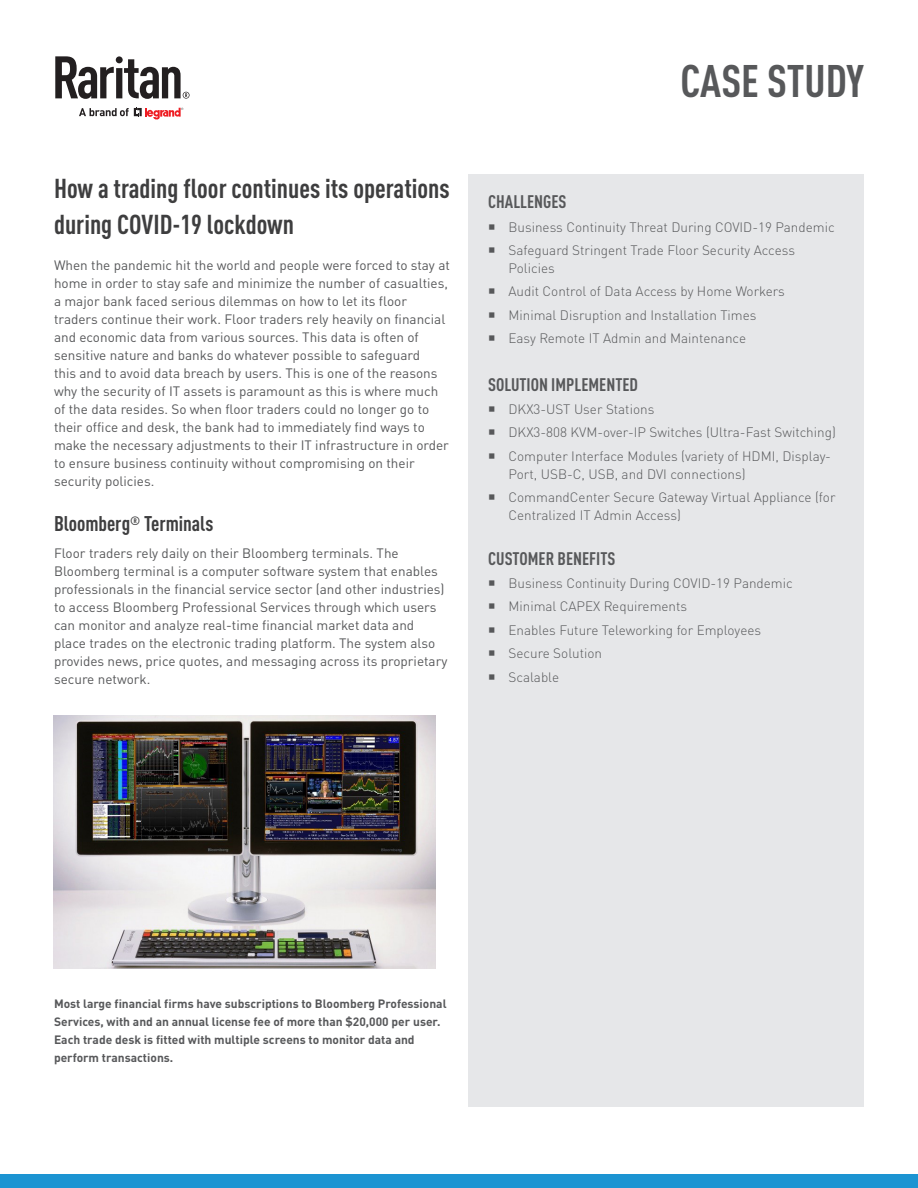
<style>
.page{position:relative;width:918px;height:1188px;background:#fff}
.page>*{position:absolute;margin:0;border:0;box-sizing:border-box;transform-origin:0 0}
.t1{font:700 condensed 45px "DIN Pro";color:#57585a}
.t2{font:700 condensed 27px/36px "DIN Pro";color:#3e3e3f}
.t3{font:700 condensed 21px "DIN Pro";letter-spacing:-.005em;color:#3e3e3f}
.t4{font:700 condensed 18px "DIN Pro";color:#57585a}
.t5{font:13.5px/18px "DIN Pro";color:#57585a}
.t6{font:300 13.5px/23.4px "DIN Pro";color:#57585a}
.t7{font:700 12px/18px "DIN Pro";color:#57585a}
</style>
<div class="page">
<svg style="left:79px;top:107px;width:104px;height:13px"></svg>
<svg style="left:55px;top:56px;width:135px;height:43px"></svg>
<div style="left:0;top:1174px;width:918px;height:14px;background:#1c94d2"></div>
<div style="left:468px;top:174px;width:396px;height:933px;background:#e6e7e9"></div>
<img style="left:54px;top:715px;width:381px;height:254px">
<h2 class="t2" style="left:54px;top:168px;width:397px">How a trading floor continues its operations during COVID-19 lockdown</h2>
<p class="t5" style="left:54px;top:255px;width:397px">When the pandemic hit the world and people were forced to stay at home in order to stay safe and minimize the number of casualties, a major bank faced serious dilemmas on how to let its floor traders continue their work. Floor traders rely heavily on financial and economic data from various sources. This data is often of sensitive nature and banks do whatever possible to safeguard<br>this and to avoid data breach by users. This is one of the reasons why the security of IT assets is paramount as this is where much of the data resides. So when floor traders could no longer go to their office and desk, the bank had to immediately find ways to make the necessary adjustments to their IT infrastructure in order to ensure business continuity without compromising on their security policies.</p>
<h3 class="t3" style="left:54px;top:508px;width:161px">Bloomberg<sup>®</sup> Terminals</h3>
<p class="t5" style="left:54px;top:543px;width:395px">Floor traders rely daily on their Bloomberg terminals. The Bloomberg terminal is a computer software system that enables professionals in the financial service sector (and other industries) to access Bloomberg Professional Services through which users can monitor and analyze real-time financial market data and place trades on the electronic trading platform. The system also provides news, price quotes, and messaging across its proprietary secure network.</p>
<h1 class="t1" style="left:680px;top:47px;width:185px">CASE STUDY</h1>
<h3 class="t4" style="left:488px;top:188px;width:80px">CHALLENGES</h3>
<p class="t6" style="left:509px;top:214px;width:328px">Business Continuity Threat During COVID-19 Pandemic<br>Safeguard Stringent Trade Floor Security Access</p>
<p class="t6" style="left:509px;top:255px;width:278px">Policies<br>Audit Control of Data Access by Home Workers Minimal Disruption and Installation Times Easy Remote IT Admin and Maintenance</p>
<h3 class="t4" style="left:488px;top:371px;width:151px">SOLUTION IMPLEMENTED</h3>
<p class="t6" style="left:509px;top:396px;width:329px">DKX3-UST User Stations<br>DKX3-808 KVM-over-IP Switches (Ultra-Fast Switching)<br>Computer Interface Modules (variety of HDMI, Display-</p>
<p class="t6" style="left:509px;top:461px;width:329px">Port, USB-C, USB, and DVI connections)<br>CommandCenter Secure Gateway Virtual Appliance (for</p>
<p class="t6" style="left:509px;top:502px;width:174px">Centralized IT Admin Access)</p>
<h3 class="t4" style="left:488px;top:545px;width:129px">CUSTOMER BENEFITS</h3>
<p class="t6" style="left:509px;top:570px;width:286px">Business Continuity During COVID-19 Pandemic<br>Minimal CAPEX Requirements<br>Enables Future Teleworking for Employees<br>Secure Solution<br>Scalable</p>
<p class="t7" style="left:54px;top:993px;width:394px">Most large financial firms have subscriptions to Bloomberg Professional Services, with and an annual license fee of more than $20,000 per user.<br>Each trade desk is fitted with multiple screens to monitor data and perform transactions.</p>
</div>
